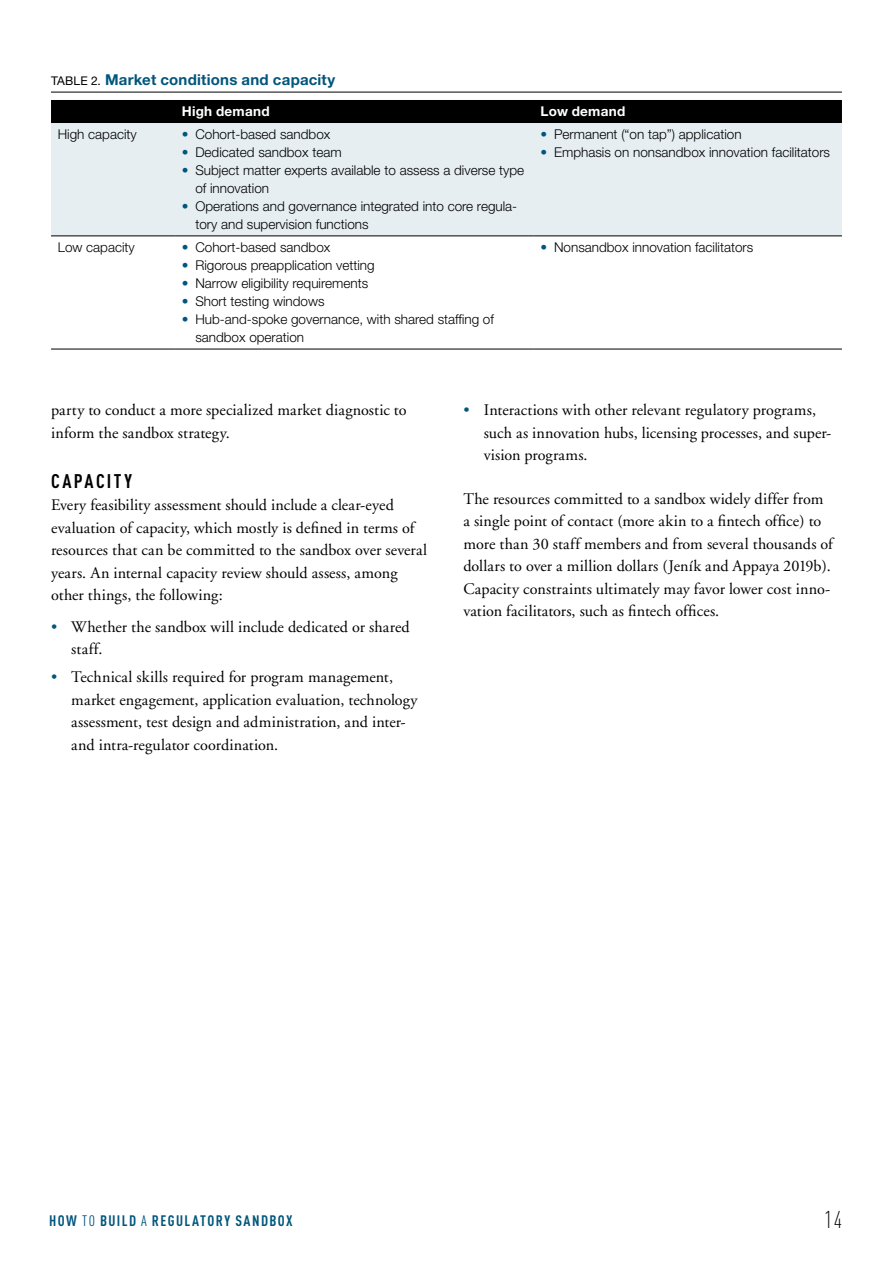
<style>
.page{position:relative;width:893px;height:1263px;background:#fff}
.page>*{position:absolute;margin:0;border:0;box-sizing:border-box;transform-origin:0 0}
.t1{font:300 condensed 24px "DIN Pro";color:#000}
.t2{font:700 condensed 19.5px "DIN Pro";letter-spacing:.12em;color:#000}
.t3{font:16.2px/22.5px "Adobe Garamond";letter-spacing:.005em;color:#000}
.t4{font:700 15px "Helvetica Neue LT Std";letter-spacing:.015em;color:#00567c}
.t5{font:700 condensed 15px "DIN Pro";letter-spacing:.095em;color:#00567c}
.t6{font:300 13.5px/18px "Helvetica Neue LT Std";color:#000}
.t7{font:700 13.5px "Helvetica Neue LT Std";letter-spacing:.02em;color:#fff}
.s1{font-weight:400;font-size:12px;color:#000}
.s2{color:#00567c}
.s3{font-weight:400}
</style>
<div class="page">
<hr style="left:51px;top:92px;width:791px;height:1px;background:#000">
<div style="left:51px;top:100px;width:791px;height:23px;background:#000"></div>
<div style="left:51px;top:123px;width:791px;height:112px;background:#e6eef2"></div>
<hr style="left:51px;top:235px;width:124px;height:1px;background:#000">
<hr style="left:175px;top:235px;width:359px;height:1px;background:#000">
<hr style="left:534px;top:235px;width:308px;height:1px;background:#000">
<hr style="left:51px;top:349px;width:124px;height:1px;background:#000">
<hr style="left:175px;top:349px;width:359px;height:1px;background:#000">
<hr style="left:534px;top:349px;width:308px;height:1px;background:#000">
<p class="t4" style="left:51px;top:70px;width:286px"><span class="s1">TABLE 2.</span> Market conditions and capacity</p>
<p class="t7" style="left:182px;top:103px;width:89px">High demand</p>
<p class="t7" style="left:541px;top:103px;width:86px">Low demand</p>
<p class="t6" style="left:58px;top:125px;width:81px">High capacity</p>
<p class="t6" style="left:182px;top:125px;width:150px"><span class="s2">•</span> Cohort-based sandbox</p>
<p class="t6" style="left:182px;top:143px;width:161px"><span class="s2">•</span> Dedicated sandbox team</p>
<p class="t6" style="left:195px;top:161px;width:330px;text-indent:-14px"><span class="s2">•</span> Subject matter experts available to assess a diverse type of innovation</p>
<p class="t6" style="left:195px;top:197px;width:323px;text-indent:-14px"><span class="s2">•</span> Operations and governance integrated into core regula&shy;tory and supervision functions</p>
<p class="t6" style="left:541px;top:125px;width:203px"><span class="s2">•</span> Permanent (“on tap”) application</p>
<p class="t6" style="left:541px;top:143px;width:291px"><span class="s2">•</span> Emphasis on nonsandbox innovation facilitators</p>
<p class="t6" style="left:58px;top:238px;width:79px">Low capacity</p>
<p class="t6" style="left:182px;top:238px;width:150px"><span class="s2">•</span> Cohort-based sandbox</p>
<p class="t6" style="left:182px;top:256px;width:194px"><span class="s2">•</span> Rigorous preapplication vetting</p>
<p class="t6" style="left:182px;top:274px;width:188px"><span class="s2">•</span> Narrow eligibility requirements</p>
<p class="t6" style="left:182px;top:292px;width:144px"><span class="s2">•</span> Short testing windows</p>
<p class="t6" style="left:195px;top:310px;width:300px;text-indent:-14px"><span class="s2">•</span> Hub-and-spoke governance, with shared staffing of sandbox operation</p>
<p class="t6" style="left:541px;top:238px;width:214px"><span class="s2">•</span> Nonsandbox innovation facilitators</p>
<p class="t3" style="left:51px;top:399px;width:357px">party to conduct a more specialized market diagnostic to inform the sandbox strategy.</p>
<p class="t2" style="left:51px;top:466px;width:82px">CAPACITY</p>
<p class="t3" style="left:51px;top:494px;width:378px">Every feasibility assessment should include a clear-eyed evaluation of capacity, which mostly is defined in terms of resources that can be committed to the sandbox over several years. An internal capacity review should assess, among other things, the following:</p>
<p class="t3" style="left:71px;top:616px;width:340px;text-indent:-20px"><span class="s2">•</span> Whether the sandbox will include dedicated or shared staff.</p>
<p class="t3" style="left:71px;top:666px;width:348px;text-indent:-20px"><span class="s2">•</span> Technical skills required for program management, market engagement, application evaluation, technology assessment, test design and administration, and inter&shy;and intra-regulator coordination.</p>
<p class="t3" style="left:484px;top:399px;width:349px;text-indent:-20px"><span class="s2">•</span> Interactions with other relevant regulatory programs, such as innovation hubs, licensing processes, and super&shy;vision programs.</p>
<p class="t3" style="left:463px;top:488px;width:371px">The resources committed to a sandbox widely differ from a single point of contact (more akin to a fintech office) to more than 30 staff members and from several thousands of dollars to over a million dollars (Jeník and Appaya 2019b).<br>Capacity constraints ultimately may favor lower cost inno&shy;vation facilitators, such as fintech offices.</p>
<p class="t5" style="left:49px;top:1209px;width:245px">HOW <span class="s3">TO</span> BUILD <span class="s3">A</span> REGULATORY SANDBOX</p>
<h1 class="t1" style="left:824px;top:1203px;width:19px">14</h1>
</div>
